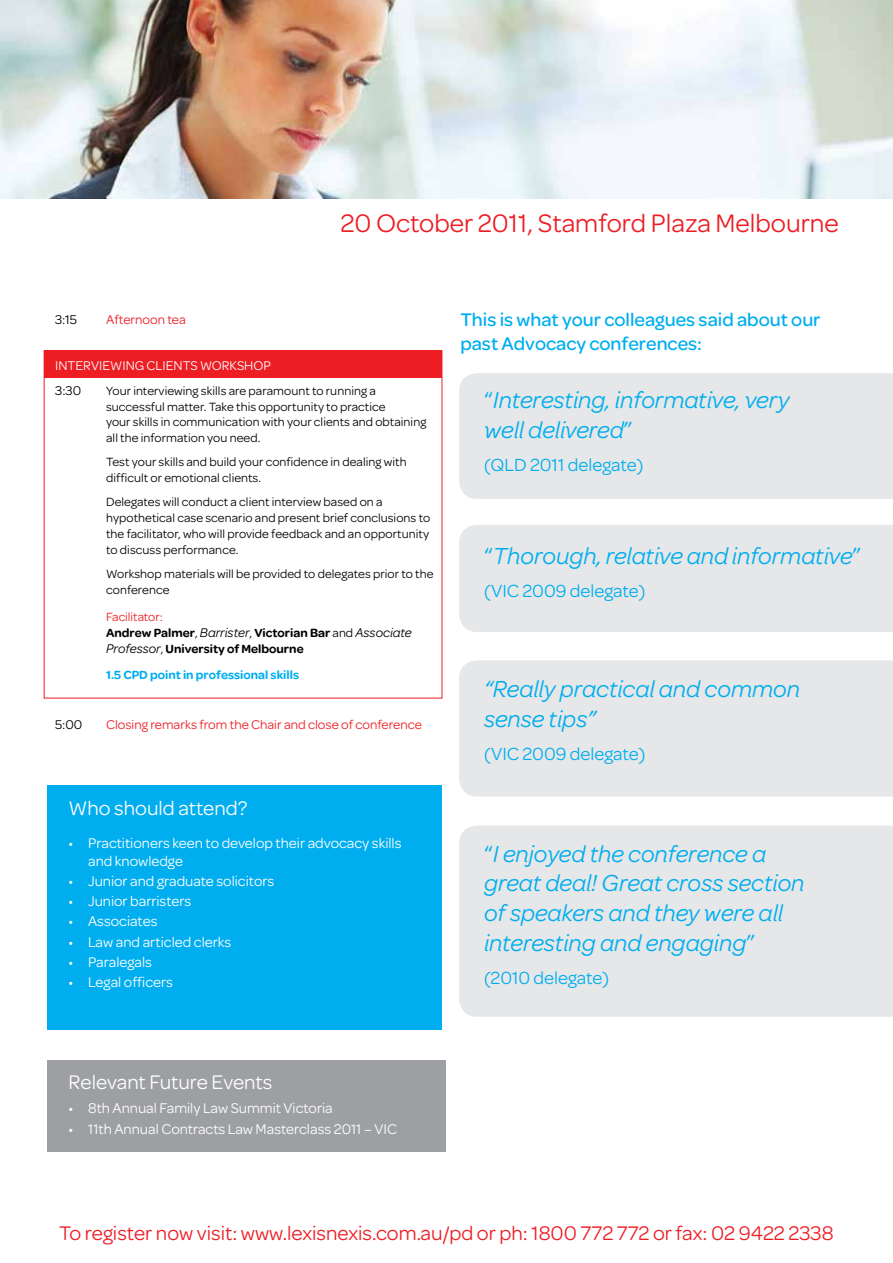
<style>
.page{position:relative;width:893px;height:1263px;background:#fff}
.page>*{position:absolute;margin:0;border:0;box-sizing:border-box;transform-origin:0 0}
.t1{font:27px "Omnes";color:#ed1d24}
.t2{font:italic 24.75px/29.7px "Omnes";color:#00aeef}
.t3{font:21px "Omnes";color:#ed1d24}
.t4{font:21px "Omnes";color:#fff}
.t5{font:500 19.5px/23.4px "Omnes";color:#00aeef}
.t6{font:18.75px "Omnes";color:#00aeef}
.t7{font:15px/18px "Omnes";color:#fff}
.t8{font:13.5px "Omnes";color:#ed1d24}
.t9{font:13.5px "Omnes";color:#fff}
.t10{font:13.5px "Omnes";color:#000}
.t11{font:12.75px/15.8px "Omnes";letter-spacing:.005em;color:#000}
.t12{font:600 12.75px/15.8px "Omnes";color:#000}
.t13{font:600 12.75px "Omnes";color:#00aeef}
.s1{font-weight:400;color:#ed1d24}
.s2{font-weight:400}
.s3{font-weight:400;font-style:italic;font-size:13.5px}
.s4{font-style:normal}
</style>
<div class="page">
<div style="left:45px;top:350px;width:397px;height:28px;background:#ed1d24"></div>
<div style="left:44px;top:350px;width:398px;height:348px;border:1px solid #ed1d24"></div>
<img style="left:1px;top:0;width:892px;height:198px">
<div style="left:48px;top:785px;width:394px;height:244px;background:#00aeef"></div>
<div style="left:459px;top:373px;width:434px;height:126px;background:#e6e7e8"></div>
<div style="left:459px;top:525px;width:434px;height:107px;background:#e6e7e8"></div>
<div style="left:459px;top:660px;width:434px;height:137px;background:#e6e7e8"></div>
<div style="left:459px;top:825px;width:434px;height:192px;background:#e6e7e8"></div>
<div style="left:48px;top:1060px;width:398px;height:92px;background:#9d9fa2"></div>
<h1 class="t1" style="left:340px;top:205px;width:500px">20 October 2011, Stamford Plaza Melbourne</h1>
<p class="t10" style="left:55px;top:310px;width:23px">3:15</p>
<p class="t8" style="left:106px;top:310px;width:81px">Afternoon tea</p>
<p class="t9" style="left:55px;top:356px;width:217px">INTERVIEWING CLIENTS WORKSHOP</p>
<p class="t10" style="left:55px;top:381px;width:28px">3:30</p>
<p class="t11" style="left:106px;top:382px;width:322px">Your interviewing skills are paramount to running a successful matter. Take this opportunity to practice<br>your skills in communication with your clients and obtaining all the information you need.</p>
<p class="t11" style="left:106px;top:453px;width:302px">Test your skills and build your confidence in dealing with difficult or emotional clients.</p>
<p class="t11" style="left:106px;top:493px;width:326px">Delegates will conduct a client interview based on a hypothetical case scenario and present brief conclusions to the facilitator, who will provide feedback and an opportunity to discuss performance.</p>
<p class="t11" style="left:106px;top:565px;width:329px">Workshop materials will be provided to delegates prior to the conference</p>
<p class="t12" style="left:106px;top:609px;width:307px"><span class="s1">Facilitator:<br></span>Andrew Palmer<span class="s2">,</span> <span class="s3">Barrister</span><span class="s2">,</span> Victorian Bar <span class="s2">and</span> <span class="s3">Associate<br>Professor</span><span class="s2">,</span> University of Melbourne</p>
<p class="t13" style="left:106px;top:667px;width:194px">1.5 CPD point in professional skills</p>
<p class="t10" style="left:55px;top:715px;width:29px">5:00</p>
<p class="t8" style="left:106px;top:715px;width:317px">Closing remarks from the Chair and close of conference</p>
<h3 class="t4" style="left:69px;top:793px;width:180px">Who should attend?</h3>
<p class="t7" style="left:88px;top:833px;width:315px;text-indent:-20px">• Practitioners keen to develop their advocacy skills and knowledge</p>
<p class="t7" style="left:69px;top:871px;width:207px">• Junior and graduate solicitors</p>
<p class="t7" style="left:69px;top:891px;width:124px">• Junior barristers</p>
<p class="t7" style="left:69px;top:911px;width:90px">• Associates</p>
<p class="t7" style="left:69px;top:932px;width:164px">• Law and articled clerks</p>
<p class="t7" style="left:69px;top:952px;width:85px">• Paralegals</p>
<p class="t7" style="left:69px;top:972px;width:106px">• Legal officers</p>
<h3 class="t5" style="left:460px;top:308px;width:362px">This is what your colleagues said about our past Advocacy conferences:</h3>
<h2 class="t2" style="left:484px;top:384px;width:307px"><span class="s4">“</span>Interesting, informative, very well delivered<span class="s4">”</span></h2>
<h3 class="t6" style="left:484px;top:452px;width:161px">(QLD 2011 delegate)</h3>
<h2 class="t2" style="left:484px;top:540px;width:379px"><span class="s4">“</span>Thorough, relative and informative<span class="s4">”</span></h2>
<h3 class="t6" style="left:484px;top:578px;width:163px">(VIC 2009 delegate)</h3>
<h2 class="t2" style="left:484px;top:673px;width:318px">“Really practical and common sense tips”</h2>
<h3 class="t6" style="left:484px;top:741px;width:163px">(VIC 2009 delegate)</h3>
<h2 class="t2" style="left:484px;top:837px;width:322px"><span class="s4">“</span>I enjoyed the conference a great deal! Great cross section of speakers and they were all interesting and engaging<span class="s4">”</span></h2>
<h3 class="t6" style="left:484px;top:965px;width:127px">(2010 delegate)</h3>
<h3 class="t4" style="left:69px;top:1068px;width:205px">Relevant Future Events</h3>
<p class="t7" style="left:69px;top:1099px;width:266px">• 8th Annual Family Law Summit Victoria</p>
<p class="t7" style="left:69px;top:1119px;width:330px">• 11th Annual Contracts Law Masterclass 2011 – VIC</p>
<h3 class="t3" style="left:59px;top:1219px;width:776px">To register now visit: www.lexisnexis.com.au/pd or ph: 1800 772 772 or fax: 02 9422 2338</h3>
</div>
